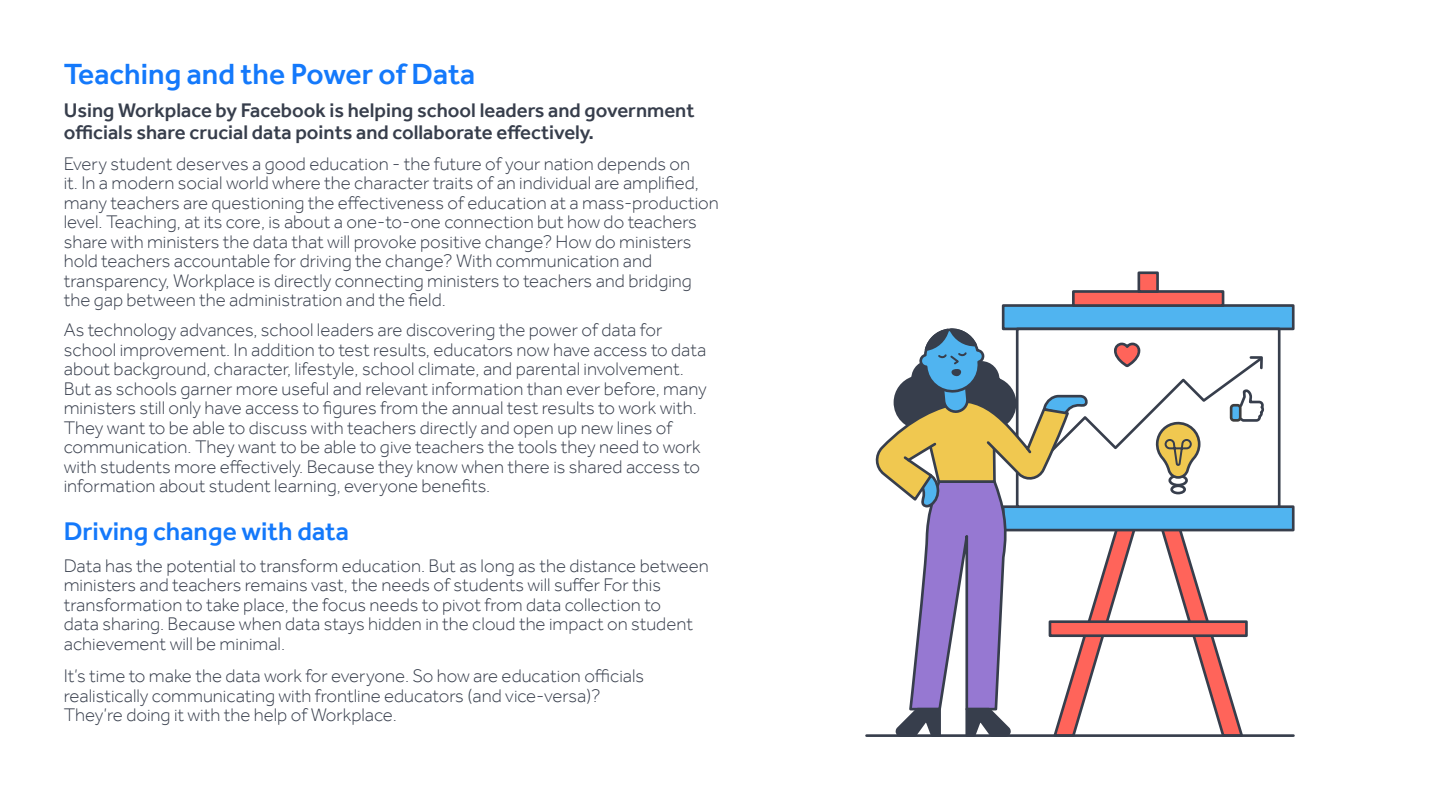
<style>
.page{position:relative;width:1440px;height:810px;background:#fff}
.page>*{position:absolute;margin:0;border:0;box-sizing:border-box;transform-origin:0 0}
.t1{font:500 30px "Effra";color:#1479fb}
.t2{font:500 26.25px "Effra";color:#1479fb}
.t3{font:500 20.25px/22.5px "Effra";color:#373e4c}
.t4{font:300 18.75px/19.5px "Effra";color:#373e4c}
</style>
<div class="page">
<div style="left:1003px;top:306px;width:290px;height:23px;background:#50b4f0"></div>
<div style="left:1002px;top:304px;width:293px;height:26px;border:3px solid #373e4c"></div>
<div style="left:1073px;top:291px;width:150px;height:15px;background:#ff645a"></div>
<div style="left:1072px;top:290px;width:152px;height:17px;border:3px solid #373e4c"></div>
<div style="left:1139px;top:273px;width:19px;height:18px;background:#ff645a"></div>
<div style="left:1138px;top:271px;width:21px;height:22px;border:3px solid #373e4c"></div>
<div style="left:1003px;top:507px;width:290px;height:23px;background:#50b4f0"></div>
<div style="left:1002px;top:505px;width:293px;height:26px;border:3px solid #373e4c"></div>
<svg style="left:875px;top:326px;width:391px;height:408px"></svg>
<hr style="left:867px;top:734px;width:426px;height:3px;background:#373e4c">
<h1 class="t1" style="left:64px;top:56px;width:413px">Teaching and the Power of Data</h1>
<p class="t3" style="left:64px;top:99px;width:632px">Using Workplace by Facebook is helping school leaders and government officials share crucial data points and collaborate effectively.</p>
<p class="t4" style="left:64px;top:153px;width:657px">Every student deserves a good education - the future of your nation depends on<br>it. In a modern social world where the character traits of an individual are amplified, many teachers are questioning the effectiveness of education at a mass-production level. Teaching, at its core, is about a one-to-one connection but how do teachers share with ministers the data that will provoke positive change? How do ministers hold teachers accountable for driving the change? With communication and transparency, Workplace is directly connecting ministers to teachers and bridging the gap between the administration and the field.</p>
<p class="t4" style="left:64px;top:320px;width:644px">As technology advances, school leaders are discovering the power of data for school improvement. In addition to test results, educators now have access to data about background, character, lifestyle, school climate, and parental involvement.<br>But as schools garner more useful and relevant information than ever before, many ministers still only have access to figures from the annual test results to work with.<br>They want to be able to discuss with teachers directly and open up new lines of communication. They want to be able to give teachers the tools they need to work with students more effectively. Because they know when there is shared access to information about student learning, everyone benefits.</p>
<h2 class="t2" style="left:64px;top:515px;width:287px">Driving change with data</h2>
<p class="t4" style="left:64px;top:556px;width:647px">Data has the potential to transform education. But as long as the distance between ministers and teachers remains vast, the needs of students will suffer For this transformation to take place, the focus needs to pivot from data collection to<br>data sharing. Because when data stays hidden in the cloud the impact on student achievement will be minimal.</p>
<p class="t4" style="left:64px;top:666px;width:582px">It’s time to make the data work for everyone. So how are education officials realistically communicating with frontline educators (and vice-versa)?<br>They’re doing it with the help of Workplace.</p>
</div>
